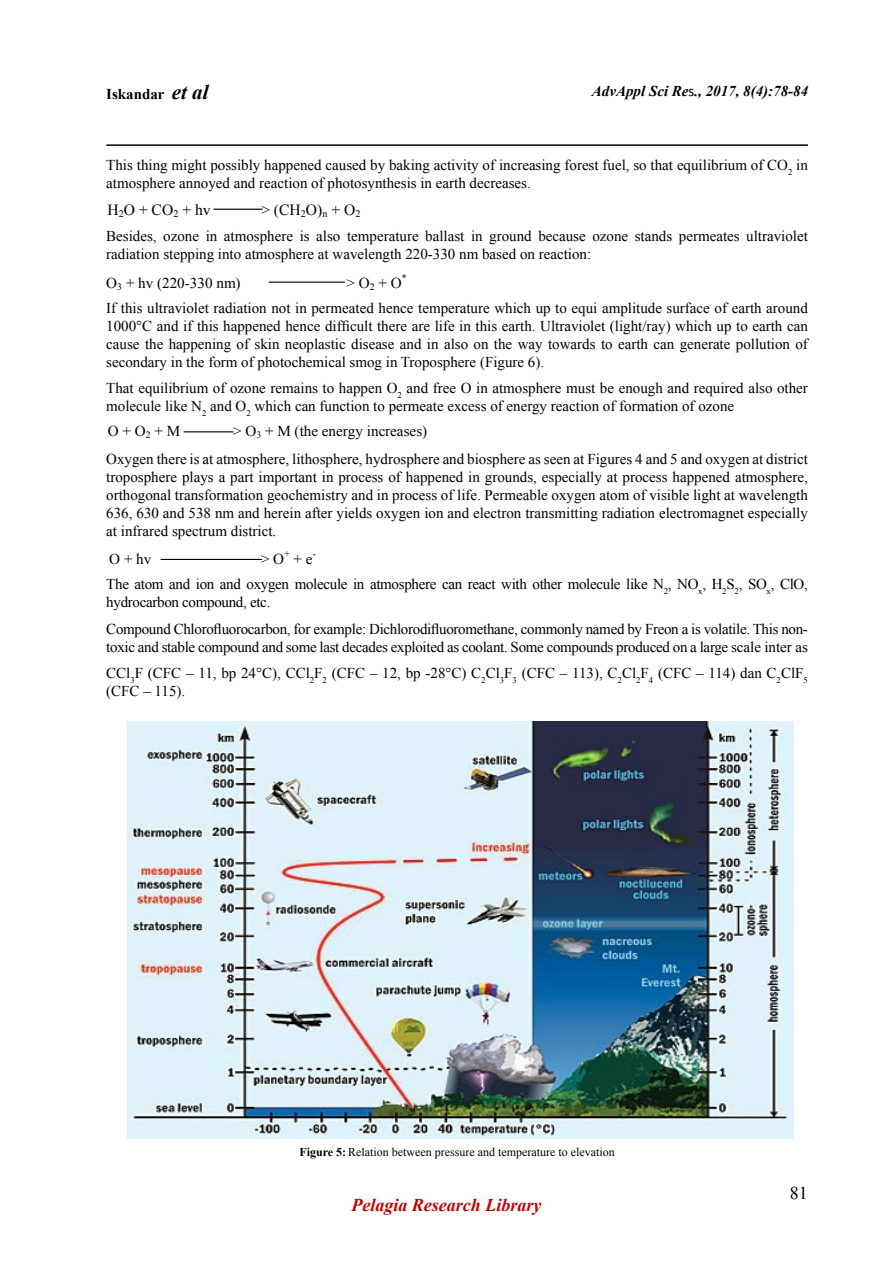
<style>
.page{position:relative;width:893px;height:1263px;background:#fff}
.page>*{position:absolute;margin:0;border:0;box-sizing:border-box;transform-origin:0 0}
.t1{font:italic 700 18px "Times New Roman";color:#c00000}
.t2{font:18px "Times New Roman";color:#000}
.t3{font:15.45px "Times New Roman";color:#000}
.t4{font:15px/18px "Times New Roman";color:#000}
.t5{font:15px/26.5px "Times New Roman";letter-spacing:-.02em;color:#000}
.t6{font:italic 700 15px "Times New Roman";color:#000}
.t7{font:700 15px "Times New Roman";color:#000}
.t8{font:12px "Times New Roman";color:#000}
.s1{font-style:italic;font-size:21px}
.s2{font-family:"Calibri";font-weight:400;font-style:normal}
.s3{font-weight:700}
</style>
<div class="page">
<hr style="left:106px;top:144px;width:702px;height:2px;background:#000">
<hr style="left:213px;top:209px;width:50px;height:1px;background:#000">
<hr style="left:269px;top:282px;width:76px;height:1px;background:#000">
<hr style="left:184px;top:431px;width:49px;height:1px;background:#000">
<hr style="left:161px;top:559px;width:101px;height:1px;background:#000">
<img style="left:127px;top:722px;width:666px;height:417px">
<p class="t7" style="left:106px;top:84px;width:104px">Iskandar <span class="s1">et al</span></p>
<p class="t6" style="left:592px;top:81px;width:218px">AdvAppl Sci Re<span class="s2">s</span>., 2017, 8(4):78-84</p>
<p class="t4" style="left:106px;top:156px;width:703px">This thing might possibly happened caused by baking activity of increasing forest fuel, so that equilibrium of CO<sub>2</sub> in atmosphere annoyed and reaction of photosynthesis in earth decreases.</p>
<p class="t3" style="left:107px;top:199px;width:105px">H<sub>2</sub>O + CO<sub>2</sub> + hv</p>
<p class="t3" style="left:261px;top:199px;width:101px">&gt; (CH<sub>2</sub>O)<sub>n</sub> + O<sub>2</sub></p>
<p class="t4" style="left:106px;top:227px;width:703px">Besides, ozone in atmosphere is also temperature ballast in ground because ozone stands permeates ultraviolet radiation stepping into atmosphere at wavelength 220-330 nm based on reaction:</p>
<p class="t4" style="left:106px;top:274px;width:136px">O<sub>3</sub> + hv (220-330 nm)</p>
<p class="t4" style="left:106px;top:271px;width:703px;line-height:24.3px;text-indent:240px">&gt;O<sub>2</sub> +O<sup>*<br></sup>If this ultraviolet radiation not in permeated hence temperature which up to equi amplitude surface of earth around</p>
<p class="t4" style="left:106px;top:316px;width:703px;text-align:justify">1000°C and if this happened hence difficult there are life in this earth. Ultraviolet (light/ray) which up to earth can cause the happening of skin neoplastic disease and in also on the way towards to earth can generate pollution of secondary in the form of photochemical smog in Troposphere (Figure 6).</p>
<p class="t4" style="left:106px;top:379px;width:703px">That equilibrium of ozone remains to happen O<sub>2</sub> and free O in atmosphere must be enough and required also other molecule like N<sub>2</sub> and O<sub>2</sub> which can function to permeate excess of energy reaction of formation of ozone</p>
<p class="t4" style="left:108px;top:422px;width:74px">O+O<sub>2</sub> +M</p>
<p class="t4" style="left:106px;top:417px;width:703px;line-height:28px;text-indent:127px">&gt; O<sub>3</sub> + M (the energy increases)<br>Oxygen there is at atmosphere, lithosphere, hydrosphere and biosphere as seen at Figures 4 and 5 and oxygen at district</p>
<p class="t4" style="left:106px;top:468px;width:703px;text-align:justify">troposphere plays a part important in process of happened in grounds, especially at process happened atmosphere, orthogonal transformation geochemistry and in process of life. Permeable oxygen atom of visible light at wavelength 636, 630 and 538 nm and herein after yields oxygen ion and electron transmitting radiation electromagnet especially at infrared spectrum district.</p>
<p class="t4" style="left:109px;top:550px;width:44px">O+hv</p>
<p class="t5" style="left:106px;top:546px;width:703px;line-height:25px;text-indent:155px">&gt;O<sup>+</sup> +e<sup>-<br></sup>The atom and ion and oxygen molecule in atmosphere can react with other molecule like N<sub>2</sub>, NO<sub>x</sub>, H<sub>2</sub>S<sub>2</sub>, SO<sub>x</sub>, ClO,</p>
<p class="t5" style="left:106px;top:588px;width:703px">hydrocarbon compound, etc.<br>Compound Chlorofluorocarbon, for example: Dichlorodifluoromethane, commonly named by Freon a is volatile. This non-</p>
<p class="t5" style="left:106px;top:633px;width:703px">toxic and stable compound and some last decades exploited as coolant. Some compounds produced on a large scale inter as<br>CCl<sub>3</sub>F (CFC – 11, bp 24°C), CCl<sub>2</sub>F<sub>2</sub> (CFC – 12, bp -28°C) C<sub>2</sub>Cl<sub>3</sub>F<sub>3</sub> (CFC – 113), C<sub>2</sub>Cl<sub>2</sub>F<sub>4</sub> (CFC – 114) dan C<sub>2</sub>ClF<sub>5</sub></p>
<p class="t4" style="left:106px;top:682px;width:81px">(CFC – 115).</p>
<p class="t8" style="left:299px;top:1144px;width:317px"><span class="s3">Figure 5:</span> Relation between pressure and temperature to elevation</p>
<p class="t1" style="left:351px;top:1193px;width:191px">Pelagia Research Library</p>
<p class="t2" style="left:790px;top:1181px;width:19px">81</p>
</div>
